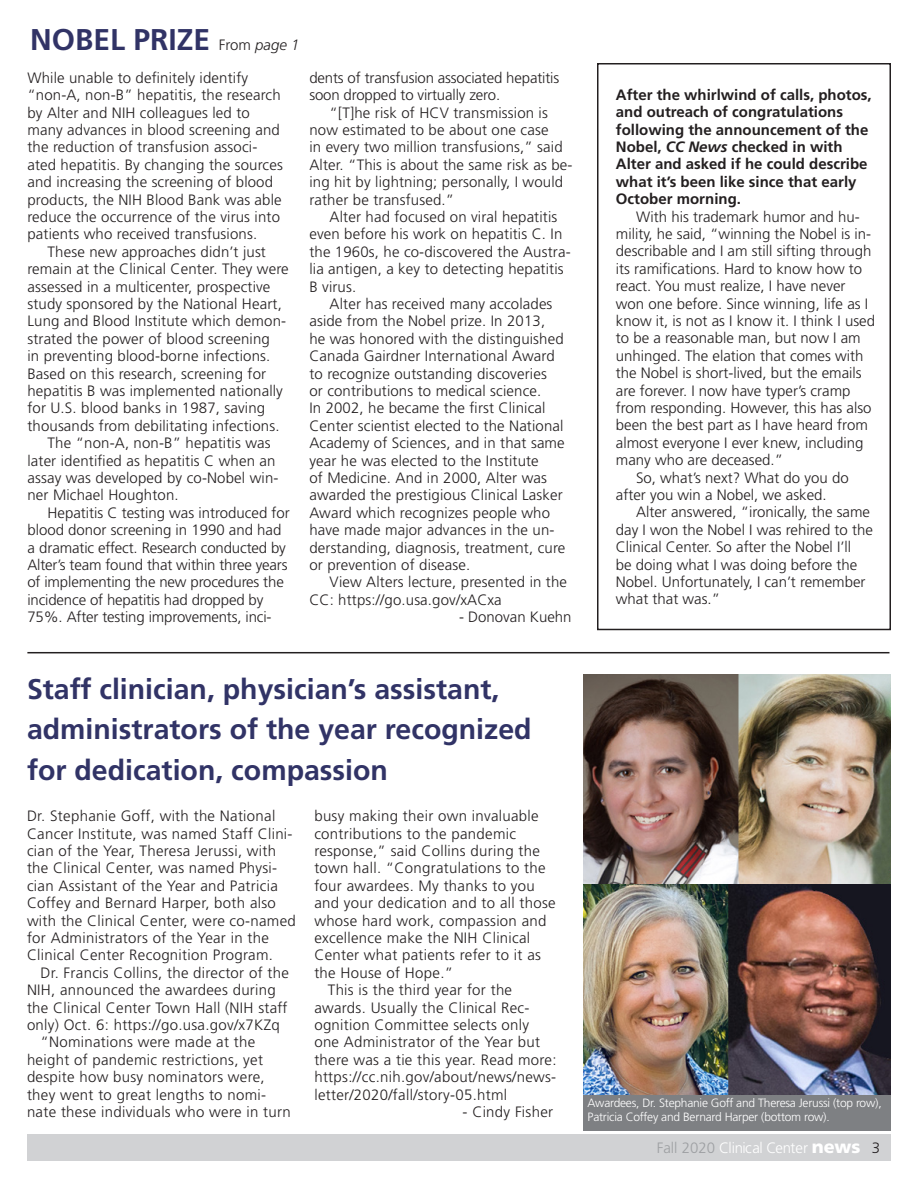
<style>
.page{position:relative;width:918px;height:1188px;background:#fff}
.page>*{position:absolute;margin:0;border:0;box-sizing:border-box;transform-origin:0 0}
.t1{font:700 30px "Frutiger LT Std";color:#313366}
.t2{font:700 28.5px/40.5px "Frutiger LT Std";color:#313366}
.t3{font:300 15px/17.4px "Frutiger LT Std";letter-spacing:.01em;color:#231f20}
.t4{font:300 15px/17.4px "Frutiger LT Std";letter-spacing:-.01em;color:#231f20}
.t5{font:700 15px/17.4px "Frutiger LT Std";color:#231f20}
.t6{font:300 15px "Frutiger LT Std";letter-spacing:-.01em;color:#fff}
.t7{font:italic 300 15px "Frutiger LT Std";color:#231f20}
.t8{font:300 12px/14.4px "Frutiger LT Std";letter-spacing:-.02em;color:#fff}
.s1{font-style:normal}
.s2{font-style:italic}
.s3{color:#9d9fa2}
.s4{font-weight:900;font-size:18px}
.s5{color:#231f20}
</style>
<div class="page">
<div style="left:27px;top:1134px;width:864px;height:27px;background:#d1d2d4"></div>
<div style="left:597px;top:63px;width:294px;height:567px;border:2px solid #231f20"></div>
<hr style="left:27px;top:652px;width:863px;height:1px;background:#231f20">
<div style="left:584px;top:1094px;width:307px;height:36px;background:#7e8083"></div>
<img style="left:584px;top:674px;width:307px;height:420px">
<p class="t1" style="left:30px;top:21px;width:182px">NOBEL PRIZE</p>
<p class="t7" style="left:219px;top:37px;width:82px"><span class="s1">From</span> page 1</p>
<p class="t3" style="left:27px;top:69px;width:257px">While unable to definitely identify “non-A, non-B” hepatitis, the research by Alter and NIH colleagues led to many advances in blood screening and the reduction of transfusion associ&shy;ated hepatitis. By changing the sources and increasing the screening of blood products, the NIH Blood Bank was able reduce the occurrence of the virus into patients who received transfusions.</p>
<p class="t3" style="left:27px;top:243px;width:263px;text-indent:20px">These new approaches didn’t just remain at the Clinical Center. They were assessed in a multicenter, prospective study sponsored by the National Heart, Lung and Blood Institute which demon&shy;strated the power of blood screening<br>in preventing blood-borne infections.<br>Based on this research, screening for hepatitis B was implemented nationally for U.S. blood banks in 1987, saving thousands from debilitating infections.</p>
<p class="t3" style="left:27px;top:435px;width:253px;text-indent:20px">The “non-A, non-B” hepatitis was later identified as hepatitis C when an assay was developed by co-Nobel win&shy;ner Michael Houghton.</p>
<p class="t4" style="left:27px;top:504px;width:264px;text-indent:20px">Hepatitis C testing was introduced for blood donor screening in 1990 and had a dramatic effect. Research conducted by Alter’s team found that within three years of implementing the new procedures the incidence of hepatitis had dropped by 75%. After testing improvements, inci-</p>
<p class="t4" style="left:309px;top:69px;width:251px">dents of transfusion associated hepatitis soon dropped to virtually zero.</p>
<p class="t3" style="left:309px;top:104px;width:265px;text-indent:20px">“[T]he risk of HCV transmission is now estimated to be about one case<br>in every two million transfusions,” said Alter. “This is about the same risk as be&shy;ing hit by lightning; personally, I would rather be transfused.”</p>
<p class="t3" style="left:309px;top:208px;width:263px;text-indent:20px">Alter had focused on viral hepatitis even before his work on hepatitis C. In the 1960s, he co-discovered the Austra&shy;lia antigen, a key to detecting hepatitis<br>B virus.</p>
<p class="t3" style="left:309px;top:295px;width:258px;text-indent:20px">Alter has received many accolades aside from the Nobel prize. In 2013,<br>he was honored with the distinguished Canada Gairdner International Award to recognize outstanding discoveries<br>or contributions to medical science.<br>In 2002, he became the first Clinical Center scientist elected to the National Academy of Sciences, and in that same year he was elected to the Institute<br>of Medicine. And in 2000, Alter was awarded the prestigious Clinical Lasker Award which recognizes people who have made major advances in the un&shy;derstanding, diagnosis, treatment, cure or prevention of disease.</p>
<p class="t3" style="left:309px;top:574px;width:259px;text-indent:20px">View Alters lecture, presented in the<br>CC: https://go.usa.gov/xACxa</p>
<p class="t3" style="left:459px;top:609px;width:114px">- Donovan Kuehn</p>
<p class="t5" style="left:616px;top:86px;width:257px">After the whirlwind of calls, photos, and outreach of congratulations following the announcement of the<br>Nobel, <span class="s2">CC News</span> checked in with<br>Alter and asked if he could describe what it’s been like since that early<br>October morning.</p>
<p class="t3" style="left:616px;top:208px;width:261px;text-indent:20px">With his trademark humor and hu&shy;mility, he said, “winning the Nobel is in&shy;describable and I am still sifting through its ramifications. Hard to know how to react. You must realize, I have never won one before. Since winning, life as I know it, is not as I know it. I think I used to be a reasonable man, but now I am unhinged. The elation that comes with the Nobel is short-lived, but the emails are forever. I now have typer’s cramp from responding. However, this has also been the best part as I have heard from almost everyone I ever knew, including many who are deceased.”</p>
<p class="t3" style="left:616px;top:469px;width:234px;text-indent:20px">So, what’s next? What do you do after you win a Nobel, we asked.</p>
<p class="t3" style="left:616px;top:504px;width:259px;text-indent:20px">Alter answered, “ironically, the same day I won the Nobel I was rehired to the Clinical Center. So after the Nobel I’ll<br>be doing what I was doing before the Nobel. Unfortunately, I can’t remember what that was.”</p>
<p class="t2" style="left:27px;top:669px;width:506px">Staff clinician, physician’s assistant, administrators of the year recognized for dedication, compassion</p>
<p class="t3" style="left:27px;top:808px;width:270px">Dr. Stephanie Goff, with the National Cancer Institute, was named Staff Clini&shy;cian of the Year, Theresa Jerussi, with the Clinical Center, was named Physi&shy;cian Assistant of the Year and Patricia Coffey and Bernard Harper, both also with the Clinical Center, were co-named for Administrators of the Year in the Clinical Center Recognition Program.</p>
<p class="t3" style="left:27px;top:964px;width:263px;text-indent:14px">Dr. Francis Collins, the director of the NIH, announced the awardees during the Clinical Center Town Hall (NIH staff only) Oct. 6: https://go.usa.gov/x7KZq</p>
<p class="t3" style="left:27px;top:1034px;width:265px;text-indent:14px">“Nominations were made at the height of pandemic restrictions, yet despite how busy nominators were, they went to great lengths to nomi&shy;nate these individuals who were in turn</p>
<p class="t3" style="left:314px;top:808px;width:243px">busy making their own invaluable contributions to the pandemic response,” said Collins during the town hall. “Congratulations to the four awardees. My thanks to you and your dedication and to all those whose hard work, compassion and excellence make the NIH Clinical<br>Center what patients refer to it as the House of Hope.”</p>
<p class="t3" style="left:314px;top:982px;width:244px;text-indent:14px">This is the third year for the awards. Usually the Clinical Rec&shy;ognition Committee selects only one Administrator of the Year but there was a tie this year. Read more: https://cc.nih.gov/about/news/news&shy;letter/2020/fall/story-05.html</p>
<p class="t3" style="left:463px;top:1103px;width:92px">- Cindy Fisher</p>
<p class="t8" style="left:588px;top:1096px;width:296px">Awardees, Dr. Stephanie Goff and Theresa Jerussi (top row),<br>Patricia Coffey and Bernard Harper (bottom row).</p>
<p class="t6" style="left:657px;top:1139px;width:225px"><span class="s3">Fall 2020</span> Clinical Center <span class="s4">news</span> <span class="s5">3</span></p>
</div>
